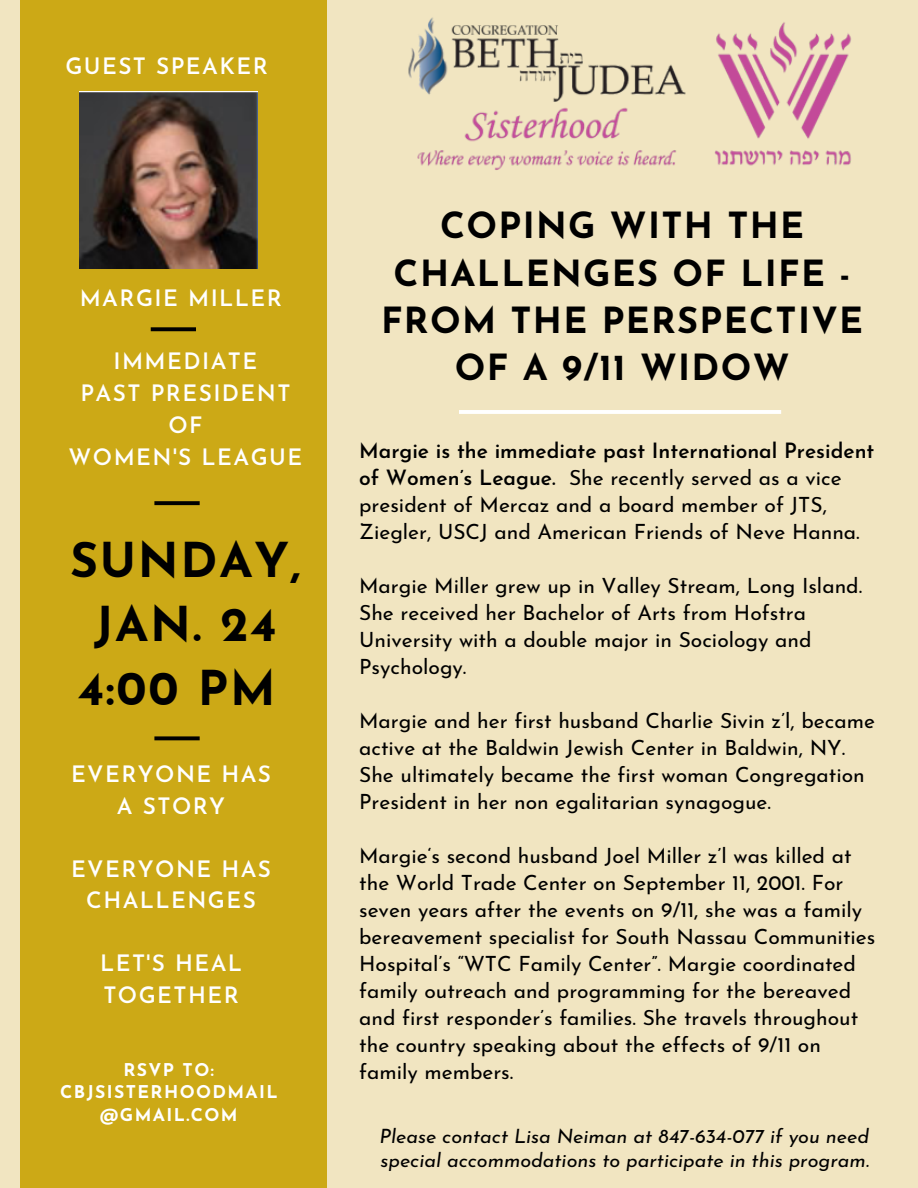
<style>
.page{position:relative;width:918px;height:1188px;background:#f1e5c1}
.page>*{position:absolute;margin:0;border:0;box-sizing:border-box;transform-origin:0 0}
.t1{font:700 48px "Josefin Sans";letter-spacing:.035em;color:#000}
.t2{font:700 36px/47.2px "Josefin Sans";letter-spacing:.035em;color:#000;text-align:center}
.t3{font:600 22.65px/32.1px "Josefin Sans";letter-spacing:.065em;color:#fff;text-align:center}
.t4{font:600 22.5px/31.5px "Josefin Sans";letter-spacing:.065em;color:#fff;text-align:center}
.t5{font:21px/27px "Josefin Sans";color:#000}
.t6{font:italic 19.8px/24.3px "Josefin Sans";color:#000}
.t7{font:700 17.55px/22.5px "Josefin Sans";letter-spacing:.08em;color:#fff;text-align:center}
.s1{font-weight:600}
</style>
<div class="page">
<div style="left:20px;top:0;width:307px;height:1188px;background:#cca916"></div>
<svg style="left:154px;top:736px;width:46px;height:4px"></svg>
<svg style="left:154px;top:501px;width:46px;height:4px"></svg>
<svg style="left:151px;top:327px;width:45px;height:4px"></svg>
<svg style="left:459px;top:410px;width:322px;height:4px"></svg>
<img style="left:408px;top:17px;width:443px;height:153px">
<img style="left:80px;top:92px;width:178px;height:176px">
<p class="t4" style="left:65px;top:53px;width:204px">GUEST SPEAKER</p>
<p class="t4" style="left:80px;top:284px;width:204px">MARGIE MILLER</p>
<p class="t3" style="left:114px;top:347px;width:145px">IMMEDIATE</p>
<p class="t3" style="left:80px;top:379px;width:212px">PAST PRESIDENT<br>OF</p>
<p class="t3" style="left:69px;top:443px;width:235px">WOMEN'S LEAGUE</p>
<p class="t1" style="left:70px;top:541px;width:232px">SUNDAY,</p>
<p class="t1" style="left:94px;top:605px;width:184px">JAN. 24</p>
<p class="t1" style="left:78px;top:669px;width:199px">4:00 PM</p>
<p class="t4" style="left:71px;top:761px;width:202px">EVERYONE HAS<br>A STORY</p>
<p class="t4" style="left:71px;top:855px;width:202px">EVERYONE HAS<br>CHALLENGES</p>
<p class="t4" style="left:100px;top:950px;width:144px;text-align:left">LET'S HEAL<br>TOGETHER</p>
<p class="t7" style="left:123px;top:1060px;width:92px">RSVP TO:</p>
<p class="t7" style="left:60px;top:1083px;width:219px">CBJSISTERHOODMAIL @GMAIL.COM</p>
<p class="t2" style="left:381px;top:206px;width:484px">COPING WITH THE<br>CHALLENGES OF LIFE -<br>FROM THE PERSPECTIVE<br>OF A 9/11 WIDOW</p>
<p class="t5" style="left:359px;top:440px;width:517px"><span class="s1">Margie is the immediate past International President of Women’s League.</span> She recently served as a vice president of Mercaz and a board member of JTS, Ziegler, USCJ and American Friends of Neve Hanna.</p>
<p class="t5" style="left:359px;top:575px;width:505px">Margie Miller grew up in Valley Stream, Long Island.<br>She received her Bachelor of Arts from Hofstra University with a double major in Sociology and Psychology.</p>
<p class="t5" style="left:359px;top:710px;width:517px">Margie and her first husband Charlie Sivin z’l, became active at the Baldwin Jewish Center in Baldwin, NY.<br>She ultimately became the first woman Congregation President in her non egalitarian synagogue.</p>
<p class="t5" style="left:359px;top:845px;width:518px">Margie‘s second husband Joel Miller z’l was killed at the World Trade Center on September 11, 2001. For seven years after the events on 9/11, she was a family bereavement specialist for South Nassau Communities Hospital’s “WTC Family Center”. Margie coordinated family outreach and programming for the bereaved and first responder’s families. She travels throughout the country speaking about the effects of 9/11 on family members.</p>
<p class="t6" style="left:379px;top:1126px;width:491px">Please contact Lisa Neiman at 847-634-077 if you need special accommodations to participate in this program.</p>
</div>
